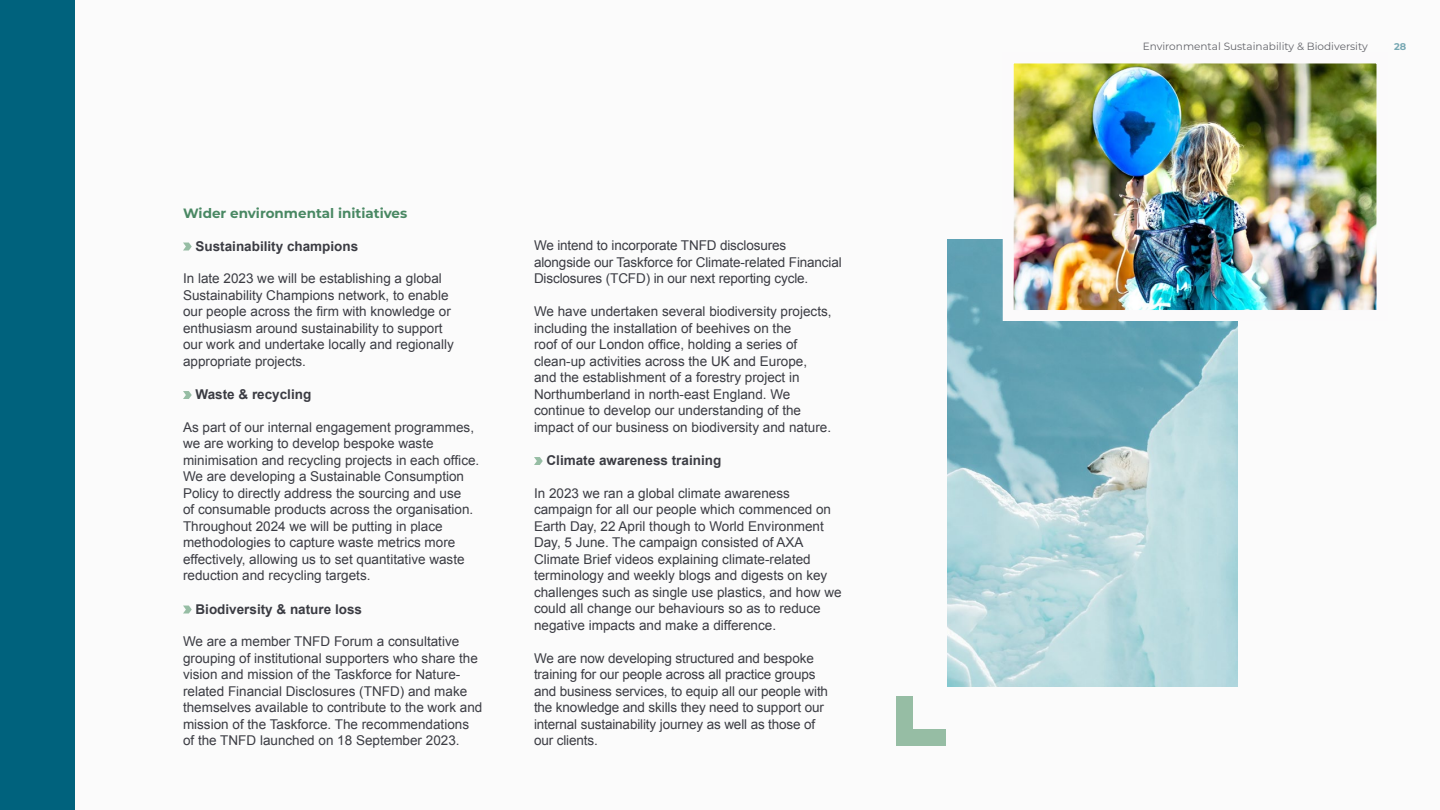
<style>
.page{position:relative;width:1440px;height:810px;background:#fff}
.page>*{position:absolute;margin:0;border:0;box-sizing:border-box;transform-origin:0 0}
.t1{font:13.5px/16.5px "Arial";color:#3b3c43}
.t2{font:700 13.5px "Arial";color:#3b3c43}
.t3{font:700 13.5px "Montserrat";color:#498863}
.t4{font:10.5px "Montserrat";color:#626369}
.t5{font:700 9.75px "Montserrat";color:#77a8b3}
</style>
<div class="page">
<div style="left:67px;top:0;width:1373px;height:810px;background:#fbfbfb"></div>
<svg style="left:183px;top:243px;width:9px;height:7px"></svg>
<svg style="left:183px;top:391px;width:9px;height:8px"></svg>
<svg style="left:183px;top:606px;width:9px;height:8px"></svg>
<svg style="left:534px;top:457px;width:9px;height:8px"></svg>
<img style="left:947px;top:239px;width:291px;height:448px">
<img style="left:997px;top:63px;width:380px;height:263px">
<div style="left:897px;top:696px;width:16px;height:50px;background:#96bda4"></div>
<div style="left:897px;top:729px;width:49px;height:17px;background:#96bda4"></div>
<div style="left:0;top:0;width:75px;height:810px;background:#00627d"></div>
<p class="t3" style="left:183px;top:203px;width:226px">Wider environmental initiatives</p>
<p class="t2" style="left:196px;top:237px;width:164px">Sustainability champions</p>
<p class="t1" style="left:183px;top:271px;width:272px">In late 2023 we will be establishing a global Sustainability Champions network, to enable our people across the firm with knowledge or enthusiasm around sustainability to support our work and undertake locally and regionally appropriate projects.</p>
<p class="t2" style="left:196px;top:385px;width:117px">Waste &amp; recycling</p>
<p class="t1" style="left:183px;top:419px;width:298px">As part of our internal engagement programmes, we are working to develop bespoke waste minimisation and recycling projects in each office.<br>We are developing a Sustainable Consumption Policy to directly address the sourcing and use<br>of consumable products across the organisation.<br>Throughout 2024 we will be putting in place methodologies to capture waste metrics more effectively, allowing us to set quantitative waste reduction and recycling targets.</p>
<p class="t2" style="left:196px;top:600px;width:168px">Biodiversity &amp; nature loss</p>
<p class="t1" style="left:183px;top:634px;width:301px">We are a member TNFD Forum a consultative grouping of institutional supporters who share the vision and mission of the Taskforce for Nature&shy;related Financial Disclosures (TNFD) and make themselves available to contribute to the work and mission of the Taskforce. The recommendations of the TNFD launched on 18 September 2023.</p>
<p class="t1" style="left:534px;top:238px;width:309px">We intend to incorporate TNFD disclosures alongside our Taskforce for Climate-related Financial<br>Disclosures (TCFD) in our next reporting cycle.</p>
<p class="t1" style="left:534px;top:304px;width:299px">We have undertaken several biodiversity projects, including the installation of beehives on the<br>roof of our London office, holding a series of clean-up activities across the UK and Europe, and the establishment of a forestry project in Northumberland in north-east England. We continue to develop our understanding of the impact of our business on biodiversity and nature.</p>
<p class="t2" style="left:547px;top:451px;width:176px">Climate awareness training</p>
<p class="t1" style="left:534px;top:485px;width:309px">In 2023 we ran a global climate awareness campaign for all our people which commenced on Earth Day, 22 April though to World Environment Day, 5 June. The campaign consisted of AXA Climate Brief videos explaining climate-related terminology and weekly blogs and digests on key challenges such as single use plastics, and how we could all change our behaviours so as to reduce negative impacts and make a difference.</p>
<p class="t1" style="left:534px;top:650px;width:296px">We are now developing structured and bespoke training for our people across all practice groups and business services, to equip all our people with the knowledge and skills they need to support our internal sustainability journey as well as those of our clients.</p>
<p class="t4" style="left:1143px;top:39px;width:227px">Environmental Sustainability &amp; Biodiversity</p>
<p class="t5" style="left:1394px;top:39px;width:14px">28</p>
</div>
